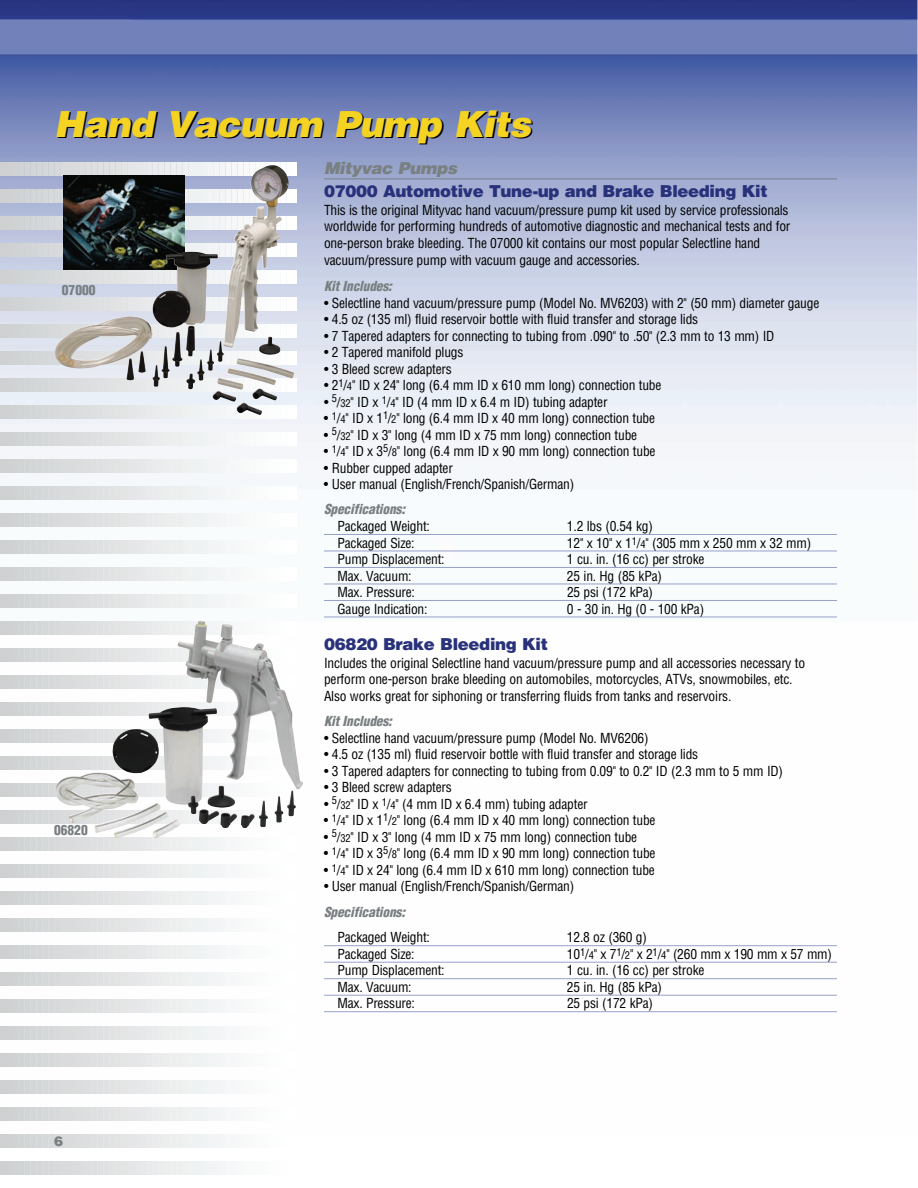
<style>
.page{position:relative;width:918px;height:1188px;background:#fff}
.page>*{position:absolute;margin:0;border:0;box-sizing:border-box;transform-origin:0 0}
.t1{font:italic 900 36px "Helvetica";letter-spacing:-.02em;color:#000}
.t2{font:900 16.5px "Helvetica";letter-spacing:-.02em;color:#28317a}
.t3{font:italic 900 16.5px "Helvetica";letter-spacing:-.02em;color:#798082}
.t4{font:condensed 13.5px/17px "Helvetica";letter-spacing:-.015em;color:#000}
.t5{font:italic 900 condensed 13.5px "Helvetica";letter-spacing:-.015em;color:#798082}
.t6{font:900 condensed 13.5px "Helvetica";color:#798082}
.t7{font:900 13.5px "Helvetica";color:#798082}
.s1{font-size:10.5px}
</style>
<div class="page">
<img style="left:0;top:0;width:918px;height:1121px">
<svg style="left:0;top:864px;width:296px;height:14px"></svg>
<svg style="left:0;top:891px;width:296px;height:13px"></svg>
<svg style="left:0;top:918px;width:296px;height:14px"></svg>
<svg style="left:0;top:945px;width:296px;height:13px"></svg>
<svg style="left:0;top:972px;width:296px;height:14px"></svg>
<svg style="left:0;top:999px;width:296px;height:13px"></svg>
<svg style="left:0;top:1026px;width:296px;height:14px"></svg>
<svg style="left:0;top:1053px;width:296px;height:13px"></svg>
<svg style="left:0;top:1080px;width:296px;height:14px"></svg>
<svg style="left:0;top:1107px;width:296px;height:13px"></svg>
<svg style="left:0;top:1134px;width:225px;height:14px"></svg>
<svg style="left:0;top:1161px;width:225px;height:13px"></svg>
<svg style="left:0;top:837px;width:296px;height:13px"></svg>
<svg style="left:0;top:810px;width:296px;height:14px"></svg>
<svg style="left:0;top:783px;width:296px;height:13px"></svg>
<svg style="left:0;top:756px;width:112px;height:14px;background:#d7d9da"></svg>
<svg style="left:0;top:729px;width:112px;height:13px"></svg>
<svg style="left:0;top:702px;width:112px;height:14px;background:#d7d9da"></svg>
<svg style="left:0;top:675px;width:112px;height:13px"></svg>
<svg style="left:0;top:648px;width:112px;height:14px;background:#d7d9da"></svg>
<svg style="left:0;top:621px;width:112px;height:13px"></svg>
<svg style="left:0;top:594px;width:296px;height:14px"></svg>
<svg style="left:0;top:567px;width:296px;height:13px"></svg>
<svg style="left:0;top:540px;width:296px;height:14px"></svg>
<svg style="left:0;top:513px;width:296px;height:13px"></svg>
<svg style="left:0;top:486px;width:296px;height:14px"></svg>
<svg style="left:0;top:459px;width:296px;height:13px"></svg>
<svg style="left:0;top:432px;width:296px;height:14px"></svg>
<svg style="left:0;top:405px;width:296px;height:13px"></svg>
<svg style="left:0;top:378px;width:296px;height:14px"></svg>
<svg style="left:0;top:351px;width:296px;height:13px;background:#c7c6c2"></svg>
<svg style="left:0;top:324px;width:296px;height:14px;background:#c5c3bf"></svg>
<svg style="left:0;top:297px;width:296px;height:13px;background:#b5b6b6"></svg>
<svg style="left:0;top:270px;width:296px;height:14px;background:#d5d6d5"></svg>
<svg style="left:0;top:243px;width:296px;height:13px"></svg>
<svg style="left:0;top:216px;width:296px;height:14px"></svg>
<svg style="left:0;top:189px;width:296px;height:13px"></svg>
<svg style="left:0;top:162px;width:296px;height:14px;background:#dfe1e3"></svg>
<img style="left:112px;top:620px;width:192px;height:171px">
<hr style="left:324px;top:178px;width:513px;height:1px;background:#798082">
<hr style="left:324px;top:534px;width:513px;height:1px;background:#96a2cb">
<hr style="left:324px;top:551px;width:513px;height:1px;background:#96a2cb">
<hr style="left:324px;top:567px;width:513px;height:1px;background:#96a2cb">
<hr style="left:324px;top:584px;width:513px;height:1px;background:#96a2cb">
<hr style="left:324px;top:600px;width:513px;height:1px;background:#96a2cb">
<hr style="left:324px;top:617px;width:513px;height:1px;background:#96a2cb">
<hr style="left:324px;top:945px;width:513px;height:1px;background:#96a2cb">
<hr style="left:324px;top:962px;width:513px;height:1px;background:#96a2cb">
<hr style="left:324px;top:978px;width:513px;height:1px;background:#96a2cb">
<hr style="left:324px;top:995px;width:513px;height:1px;background:#96a2cb">
<hr style="left:324px;top:1011px;width:513px;height:1px;background:#96a2cb">
<img style="left:63px;top:175px;width:122px;height:95px">
<img style="left:205px;top:164px;width:90px;height:214px">
<h1 class="t1" style="left:56px;top:112px;width:479px">Hand Vacuum Pump Kits</h1>
<p class="t3" style="left:324px;top:163px;width:135px">Mityvac Pumps</p>
<p class="t2" style="left:324px;top:185px;width:445px">07000 Automotive Tune-up and Brake Bleeding Kit</p>
<p class="t4" style="left:324px;top:202px;width:468px">This is the original Mityvac hand vacuum/pressure pump kit used by service professionals worldwide for performing hundreds of automotive diagnostic and mechanical tests and for one-person brake bleeding. The 07000 kit contains our most popular Selectline hand vacuum/pressure pump with vacuum gauge and accessories.</p>
<p class="t5" style="left:324px;top:281px;width:70px">Kit Includes:</p>
<p class="t4" style="left:324px;top:295px;width:497px">• Selectline hand vacuum/pressure pump (Model No. MV6203) with 2" (50 mm) diameter gauge</p>
<p class="t4" style="left:324px;top:312px;width:376px">• 4.5 oz (135 ml) fluid reservoir bottle with fluid transfer and storage lids</p>
<p class="t4" style="left:324px;top:328px;width:452px">• 7 Tapered adapters for connecting to tubing from .090" to .50" (2.3 mm to 13 mm) ID</p>
<p class="t4" style="left:324px;top:345px;width:141px">• 2 Tapered manifold plugs</p>
<p class="t4" style="left:324px;top:361px;width:129px">• 3 Bleed screw adapters</p>
<p class="t4" style="left:324px;top:378px;width:339px">• 2<sup>1</sup>/<span class="s1">4</span>" ID x 24" long (6.4 mm ID x 610 mm long) connection tube</p>
<p class="t4" style="left:324px;top:394px;width:285px">• <sup>5</sup>/<span class="s1">32</span>" ID x <sup>1</sup>/<span class="s1">4</span>" ID (4 mm ID x 6.4 m ID) tubing adapter</p>
<p class="t4" style="left:324px;top:411px;width:333px">• <sup>1</sup>/<span class="s1">4</span>" ID x 1<sup>1</sup>/<span class="s1">2</span>" long (6.4 mm ID x 40 mm long) connection tube</p>
<p class="t4" style="left:324px;top:427px;width:315px">• <sup>5</sup>/<span class="s1">32</span>" ID x 3" long (4 mm ID x 75 mm long) connection tube</p>
<p class="t4" style="left:324px;top:444px;width:333px">• <sup>1</sup>/<span class="s1">4</span>" ID x 3<sup>5</sup>/<span class="s1">8</span>" long (6.4 mm ID x 90 mm long) connection tube</p>
<p class="t4" style="left:324px;top:460px;width:130px">• Rubber cupped adapter</p>
<p class="t4" style="left:324px;top:477px;width:252px">• User manual (English/French/Spanish/German)</p>
<p class="t5" style="left:324px;top:504px;width:83px">Specifications:</p>
<p class="t4" style="left:338px;top:519px;width:94px">Packaged Weight:</p>
<p class="t4" style="left:567px;top:519px;width:87px">1.2 lbs (0.54 kg)</p>
<p class="t4" style="left:338px;top:535px;width:79px">Packaged Size:</p>
<p class="t4" style="left:567px;top:535px;width:246px">12" x 10" x 1<sup>1</sup>/<span class="s1">4</span>" (305 mm x 250 mm x 32 mm)</p>
<p class="t4" style="left:338px;top:552px;width:109px">Pump Displacement:</p>
<p class="t4" style="left:567px;top:552px;width:139px">1 cu. in. (16 cc) per stroke</p>
<p class="t4" style="left:338px;top:568px;width:76px">Max. Vacuum:</p>
<p class="t4" style="left:567px;top:568px;width:96px">25 in. Hg (85 kPa)</p>
<p class="t4" style="left:338px;top:585px;width:79px">Max. Pressure:</p>
<p class="t4" style="left:567px;top:585px;width:88px">25 psi (172 kPa)</p>
<p class="t4" style="left:338px;top:601px;width:92px">Gauge Indication:</p>
<p class="t4" style="left:567px;top:601px;width:139px">0 - 30 in. Hg (0 - 100 kPa)</p>
<p class="t2" style="left:324px;top:638px;width:226px">06820 Brake Bleeding Kit</p>
<p class="t4" style="left:324px;top:656px;width:483px;line-height:16.5px">Includes the original Selectline hand vacuum/pressure pump and all accessories necessary to perform one-person brake bleeding on automobiles, motorcycles, ATVs, snowmobiles, etc.<br>Also works great for siphoning or transferring fluids from tanks and reservoirs.</p>
<p class="t5" style="left:324px;top:716px;width:70px">Kit Includes:</p>
<p class="t4" style="left:324px;top:731px;width:326px">• Selectline hand vacuum/pressure pump (Model No. MV6206)</p>
<p class="t4" style="left:324px;top:747px;width:376px">• 4.5 oz (135 ml) fluid reservoir bottle with fluid transfer and storage lids</p>
<p class="t4" style="left:324px;top:764px;width:461px">• 3 Tapered adapters for connecting to tubing from 0.09" to 0.2" ID (2.3 mm to 5 mm ID)</p>
<p class="t4" style="left:324px;top:780px;width:129px">• 3 Bleed screw adapters</p>
<p class="t4" style="left:324px;top:797px;width:265px">• <sup>5</sup>/<span class="s1">32</span>" ID x <sup>1</sup>/<span class="s1">4</span>" (4 mm ID x 6.4 mm) tubing adapter</p>
<p class="t4" style="left:324px;top:813px;width:333px">• <sup>1</sup>/<span class="s1">4</span>" ID x 1<sup>1</sup>/<span class="s1">2</span>" long (6.4 mm ID x 40 mm long) connection tube</p>
<p class="t4" style="left:324px;top:830px;width:315px">• <sup>5</sup>/<span class="s1">32</span>" ID x 3" long (4 mm ID x 75 mm long) connection tube</p>
<p class="t4" style="left:324px;top:846px;width:333px">• <sup>1</sup>/<span class="s1">4</span>" ID x 3<sup>5</sup>/<span class="s1">8</span>" long (6.4 mm ID x 90 mm long) connection tube</p>
<p class="t4" style="left:324px;top:863px;width:332px">• <sup>1</sup>/<span class="s1">4</span>" ID x 24" long (6.4 mm ID x 610 mm long) connection tube</p>
<p class="t4" style="left:324px;top:879px;width:252px">• User manual (English/French/Spanish/German)</p>
<p class="t5" style="left:324px;top:907px;width:83px">Specifications:</p>
<p class="t4" style="left:338px;top:930px;width:94px">Packaged Weight:</p>
<p class="t4" style="left:567px;top:930px;width:81px">12.8 oz (360 g)</p>
<p class="t4" style="left:338px;top:947px;width:79px">Packaged Size:</p>
<p class="t4" style="left:567px;top:947px;width:267px">10<sup>1</sup>/<span class="s1">4</span>" x 7<sup>1</sup>/<span class="s1">2</span>" x 2<sup>1</sup>/<span class="s1">4</span>" (260 mm x 190 mm x 57 mm)</p>
<p class="t4" style="left:338px;top:963px;width:109px">Pump Displacement:</p>
<p class="t4" style="left:567px;top:963px;width:139px">1 cu. in. (16 cc) per stroke</p>
<p class="t4" style="left:338px;top:980px;width:76px">Max. Vacuum:</p>
<p class="t4" style="left:567px;top:980px;width:96px">25 in. Hg (85 kPa)</p>
<p class="t4" style="left:338px;top:996px;width:79px">Max. Pressure:</p>
<p class="t4" style="left:567px;top:996px;width:88px">25 psi (172 kPa)</p>
<p class="t6" style="left:62px;top:285px;width:35px">07000</p>
<p class="t6" style="left:54px;top:825px;width:35px">06820</p>
<p class="t7" style="left:54px;top:1136px;width:11px">6</p>
</div>
